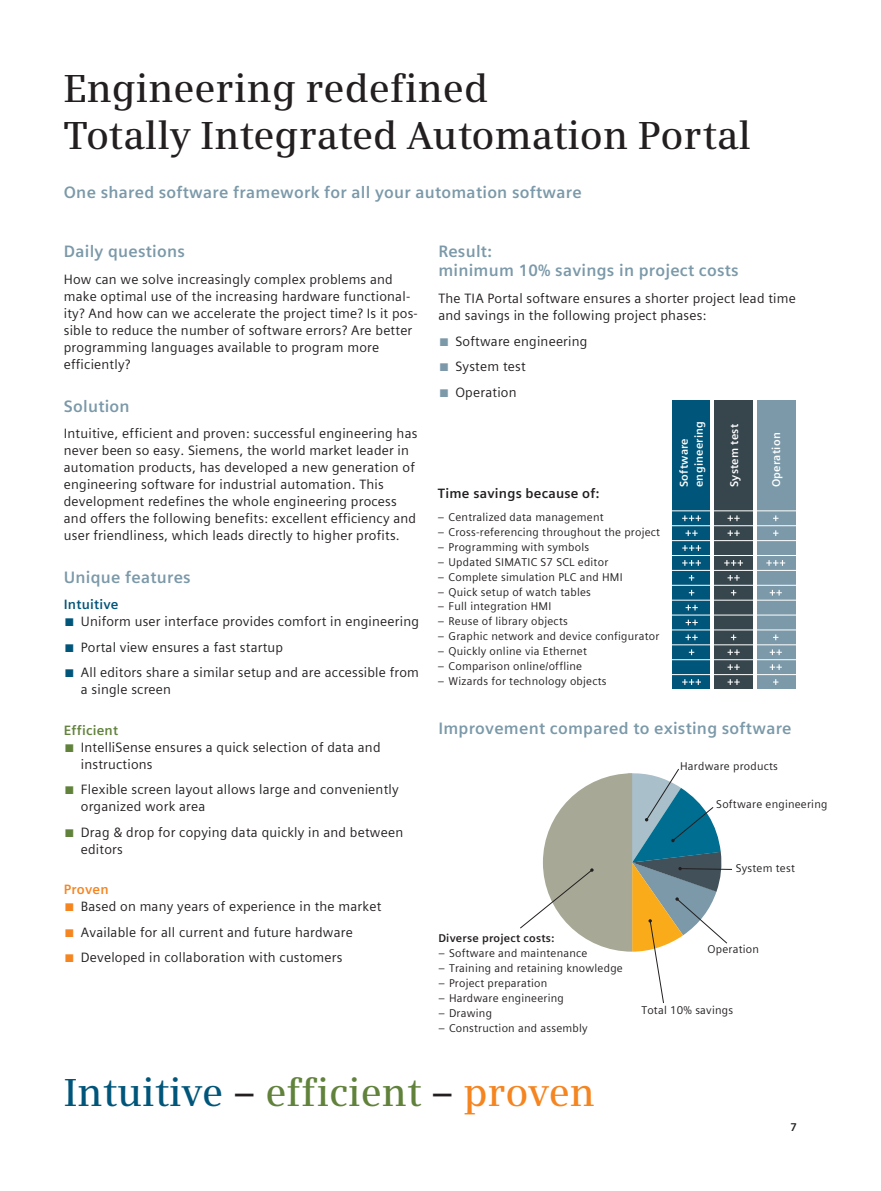
<style>
.page{position:relative;width:881px;height:1191px;background:#fff}
.page>*{position:absolute;margin:0;border:0;box-sizing:border-box;transform-origin:0 0}
.t1{font:600 39px/46.8px "Siemens Serif";color:#231f20}
.t2{font:600 39px "Siemens Serif";color:#00567a}
.t3{font:700 16.5px/19.2px "Siemens Sans Global";letter-spacing:.015em;color:#7b99a9}
.t4{font:13.5px/17px "Siemens Sans Global";letter-spacing:.015em;color:#231f20}
.t5{font:700 13.5px "Siemens Sans Global";letter-spacing:.015em;color:#231f20}
.t6{font:700 13.5px "Siemens Sans Global";letter-spacing:.015em;color:#00567a}
.t7{font:700 13.5px "Siemens Sans Global";letter-spacing:.015em;color:#61823b}
.t8{font:700 13.5px "Siemens Sans Global";letter-spacing:.015em;color:#f58520}
.t9{font:11.25px "Siemens Sans Global";letter-spacing:.02em;color:#231f20}
.t10{font:700 11.25px/14.9px "Siemens Sans Global";letter-spacing:.02em;color:#fff}
.t11{font:700 11.25px "Siemens Sans Global";letter-spacing:.02em;color:#231f20}
.s1{color:#00567a}
.s2{color:#61823b}
.s3{color:#f58520}
.s4{color:#7b99a9}
.s5{color:#231f20}
</style>
<div class="page">
<svg style="left:520px;top:768px;width:212px;height:235px"></svg>
<div style="left:671px;top:400px;width:38px;height:289px;background:#00567a"></div>
<div style="left:714px;top:400px;width:38px;height:289px;background:#37454d"></div>
<div style="left:756px;top:400px;width:39px;height:289px;background:#7b99a9"></div>
<svg style="left:682px;top:679px;width:96px;height:6px"></svg>
<svg style="left:727px;top:664px;width:54px;height:6px"></svg>
<svg style="left:688px;top:649px;width:93px;height:6px"></svg>
<svg style="left:685px;top:634px;width:93px;height:6px"></svg>
<svg style="left:685px;top:619px;width:12px;height:6px"></svg>
<svg style="left:685px;top:605px;width:12px;height:5px"></svg>
<svg style="left:688px;top:590px;width:93px;height:5px"></svg>
<svg style="left:688px;top:575px;width:51px;height:5px"></svg>
<svg style="left:682px;top:560px;width:102px;height:6px"></svg>
<svg style="left:682px;top:545px;width:18px;height:6px"></svg>
<svg style="left:685px;top:530px;width:93px;height:6px"></svg>
<svg style="left:682px;top:515px;width:96px;height:6px"></svg>
<hr style="left:438px;top:525px;width:358px;height:1px;background:#fff">
<hr style="left:438px;top:510px;width:358px;height:1px;background:#fff">
<hr style="left:438px;top:540px;width:358px;height:1px;background:#fff">
<hr style="left:438px;top:555px;width:358px;height:1px;background:#fff">
<hr style="left:438px;top:570px;width:358px;height:1px;background:#fff">
<hr style="left:438px;top:585px;width:358px;height:1px;background:#fff">
<hr style="left:438px;top:600px;width:358px;height:1px;background:#fff">
<hr style="left:438px;top:614px;width:358px;height:1px;background:#fff">
<hr style="left:438px;top:629px;width:358px;height:1px;background:#fff">
<hr style="left:438px;top:644px;width:358px;height:1px;background:#fff">
<hr style="left:438px;top:659px;width:358px;height:1px;background:#fff">
<hr style="left:438px;top:674px;width:358px;height:1px;background:#fff">
<h1 class="t1" style="left:64px;top:65px;width:688px">Engineering redefined<br>Totally Integrated Automation Portal</h1>
<p class="t3" style="left:64px;top:183px;width:519px">One shared software framework for all your automation software</p>
<p class="t3" style="left:64px;top:242px;width:122px">Daily questions</p>
<p class="t4" style="left:64px;top:271px;width:355px">How can we solve increasingly complex problems and make optimal use of the increasing hardware functional&shy;ity? And how can we accelerate the project time? Is it pos&shy;sible to reduce the number of software errors? Are better programming languages available to program more efficiently?</p>
<p class="t3" style="left:64px;top:396px;width:67px">Solution</p>
<p class="t4" style="left:64px;top:425px;width:355px">Intuitive, efficient and proven: successful engineering has never been so easy. Siemens, the world market leader in automation products, has developed a new generation of engineering software for industrial automation. This development redefines the whole engineering process and offers the following benefits: excellent efficiency and user friendliness, which leads directly to higher profits.</p>
<p class="t3" style="left:64px;top:567px;width:128px">Unique features</p>
<p class="t6" style="left:64px;top:594px;width:56px">Intuitive</p>
<p class="t4" style="left:64px;top:613px;width:356px"><span class="s1">■</span> Uniform user interface provides comfort in engineering</p>
<p class="t4" style="left:64px;top:639px;width:221px"><span class="s1">■</span> Portal view ensures a fast startup</p>
<p class="t4" style="left:81px;top:664px;width:339px;text-indent:-17px"><span class="s1">■</span> All editors share a similar setup and are accessible from a single screen</p>
<p class="t7" style="left:64px;top:719px;width:56px">Efficient</p>
<p class="t4" style="left:81px;top:738px;width:301px;text-indent:-17px"><span class="s2">■</span> IntelliSense ensures a quick selection of data and instructions</p>
<p class="t4" style="left:81px;top:781px;width:319px;text-indent:-17px"><span class="s2">■</span> Flexible screen layout allows large and conveniently organized work area</p>
<p class="t4" style="left:81px;top:824px;width:324px;text-indent:-17px"><span class="s2">■</span> Drag &amp; drop for copying data quickly in and between editors</p>
<p class="t8" style="left:64px;top:879px;width:46px">Proven</p>
<p class="t4" style="left:64px;top:898px;width:319px"><span class="s3">■</span> Based on many years of experience in the market</p>
<p class="t4" style="left:64px;top:923px;width:290px"><span class="s3">■</span> Available for all current and future hardware</p>
<p class="t4" style="left:64px;top:949px;width:280px"><span class="s3">■</span> Developed in collaboration with customers</p>
<p class="t3" style="left:438px;top:242px;width:302px">Result:<br>minimum 10% savings in project costs</p>
<p class="t4" style="left:438px;top:290px;width:359px">The TIA Portal software ensures a shorter project lead time and savings in the following project phases:</p>
<p class="t4" style="left:438px;top:332px;width:150px"><span class="s4">■</span> Software engineering</p>
<p class="t4" style="left:438px;top:358px;width:89px"><span class="s4">■</span> System test</p>
<p class="t4" style="left:438px;top:383px;width:80px"><span class="s4">■</span> Operation</p>
<p class="t5" style="left:438px;top:483px;width:163px">Time savings because of:</p>
<p class="t9" style="left:438px;top:509px;width:167px">– Centralized data management</p>
<p class="t9" style="left:438px;top:523px;width:224px">– Cross-referencing throughout the project</p>
<p class="t9" style="left:438px;top:538px;width:153px">– Programming with symbols</p>
<p class="t9" style="left:438px;top:553px;width:172px">– Updated SIMATIC S7 SCL editor</p>
<p class="t9" style="left:438px;top:568px;width:186px">– Complete simulation PLC and HMI</p>
<p class="t9" style="left:438px;top:583px;width:154px">– Quick setup of watch tables</p>
<p class="t9" style="left:438px;top:598px;width:115px">– Full integration HMI</p>
<p class="t9" style="left:438px;top:613px;width:131px">– Reuse of library objects</p>
<p class="t9" style="left:438px;top:628px;width:223px">– Graphic network and device configurator</p>
<p class="t9" style="left:438px;top:643px;width:150px">– Quickly online via Ethernet</p>
<p class="t9" style="left:438px;top:657px;width:146px">– Comparison online/offline</p>
<p class="t9" style="left:438px;top:672px;width:170px">– Wizards for technology objects</p>
<p class="t10" style="left:676px;top:487px;width:68px;rotate:-90deg">Software engineering</p>
<p class="t10" style="left:726px;top:487px;width:65px;rotate:-90deg">System test</p>
<p class="t10" style="left:768px;top:487px;width:56px;rotate:-90deg">Operation</p>
<p class="t3" style="left:438px;top:718px;width:354px">Improvement compared to existing software</p>
<p class="t9" style="left:680px;top:757px;width:99px">Hardware products</p>
<p class="t9" style="left:716px;top:795px;width:113px">Software engineering</p>
<p class="t9" style="left:735px;top:859px;width:61px">System test</p>
<p class="t11" style="left:438px;top:930px;width:117px">Diverse project costs:</p>
<p class="t9" style="left:438px;top:945px;width:151px">– Software and maintenance</p>
<p class="t9" style="left:438px;top:959px;width:186px">– Training and retaining knowledge</p>
<p class="t9" style="left:438px;top:974px;width:110px">– Project preparation</p>
<p class="t9" style="left:438px;top:989px;width:127px">– Hardware engineering</p>
<p class="t9" style="left:438px;top:1004px;width:55px">– Drawing</p>
<p class="t9" style="left:438px;top:1019px;width:151px">– Construction and assembly</p>
<p class="t9" style="left:707px;top:941px;width:53px">Operation</p>
<p class="t9" style="left:641px;top:1001px;width:93px">Total 10% savings</p>
<h1 class="t2" style="left:64px;top:1069px;width:532px">Intuitive <span class="s5">–</span> <span class="s2">efficient</span> <span class="s5">–</span> <span class="s3">proven</span></h1>
<p class="t11" style="left:790px;top:1118px;width:8px">7</p>
</div>
